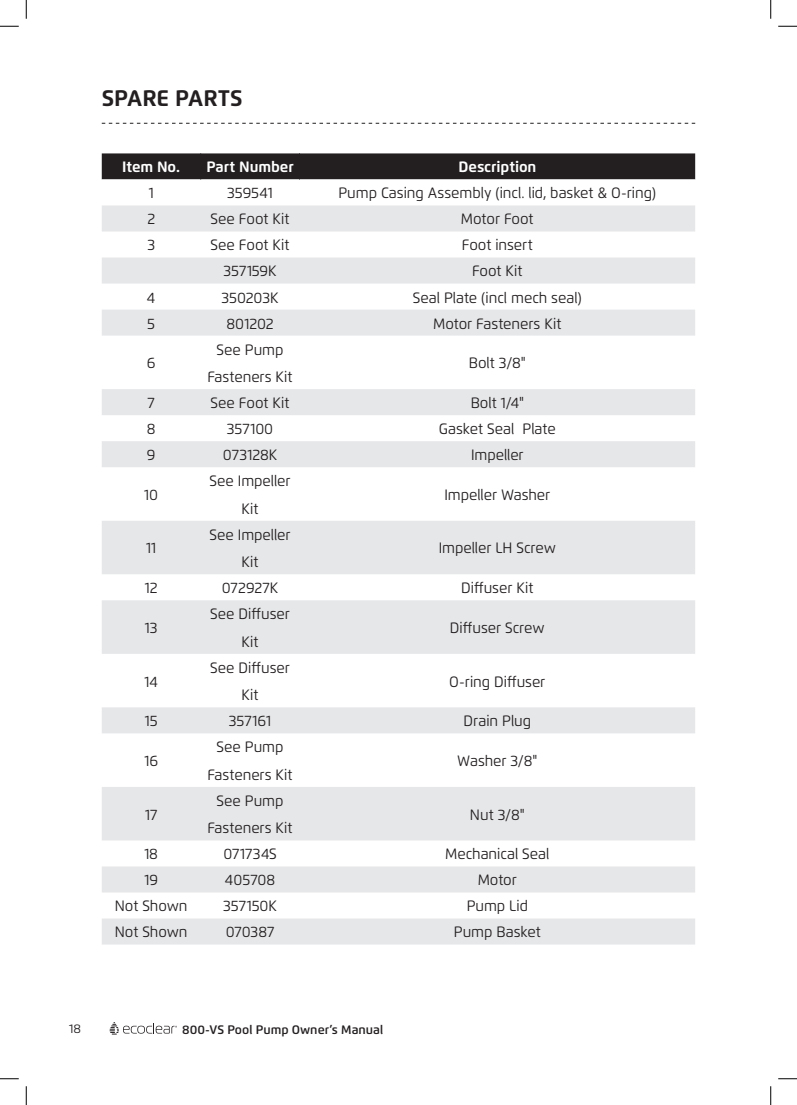
<style>
.page{position:relative;width:797px;height:1105px;background:#fff}
.page>*{position:absolute;margin:0;border:0;box-sizing:border-box;transform-origin:0 0}
.t1{font:700 22.5px "Flexo";color:#231f20}
.Ordering_Info_Chart{font:15px/27.5px "Flexo";color:#231f20;text-align:center;scale:.96 1}
.Ordering_Info_Chart-2{font:700 15px "Flexo";letter-spacing:-.005em;color:#fff}
.t2{font:12.5px "Flexo";color:#231f20}
.t3{font:600 12.38px "Flexo";color:#231f20}
</style>
<div class="page">
<svg style="left:109px;top:1022px;width:68px;height:12px"></svg>
<svg style="left:102px;top:205px;width:593px;height:739px"></svg>
<div style="left:102px;top:153px;width:593px;height:26px;background:#231f20"></div>
<svg style="left:102px;top:123px;width:593px;height:1px"></svg>
<svg style="left:0;top:25px;width:19px;height:2px"></svg>
<svg style="left:778px;top:25px;width:19px;height:2px"></svg>
<svg style="left:0;top:1078px;width:19px;height:1px"></svg>
<svg style="left:778px;top:1078px;width:19px;height:1px"></svg>
<svg style="left:25px;top:0;width:2px;height:19px"></svg>
<svg style="left:25px;top:1086px;width:2px;height:19px"></svg>
<svg style="left:770px;top:0;width:1px;height:19px"></svg>
<svg style="left:770px;top:1086px;width:1px;height:19px"></svg>
<p class="t1" style="left:102px;top:84px;width:142px">SPARE PARTS</p>
<p class="Ordering_Info_Chart-2" style="left:122px;top:158px;width:60px">Item No.</p>
<p class="Ordering_Info_Chart-2" style="left:206px;top:158px;width:89px">Part Number</p>
<p class="Ordering_Info_Chart-2" style="left:458px;top:158px;width:79px">Description</p>
<p class="Ordering_Info_Chart" style="left:149px;top:179px;width:7px">1</p>
<p class="Ordering_Info_Chart" style="left:227px;top:179px;width:49px">359541</p>
<p class="Ordering_Info_Chart" style="left:338px;top:179px;width:332px">Pump Casing Assembly (incl. lid, basket &amp; O-ring)</p>
<p class="Ordering_Info_Chart" style="left:147px;top:205px;width:10px">2</p>
<p class="Ordering_Info_Chart" style="left:211px;top:205px;width:84px">See Foot Kit</p>
<p class="Ordering_Info_Chart" style="left:461px;top:205px;width:77px">Motor Foot</p>
<p class="Ordering_Info_Chart" style="left:147px;top:231px;width:10px">3</p>
<p class="Ordering_Info_Chart" style="left:211px;top:231px;width:84px">See Foot Kit</p>
<p class="Ordering_Info_Chart" style="left:462px;top:231px;width:75px">Foot insert</p>
<p class="Ordering_Info_Chart" style="left:223px;top:257px;width:57px">357159K</p>
<p class="Ordering_Info_Chart" style="left:472px;top:257px;width:54px">Foot Kit</p>
<p class="Ordering_Info_Chart" style="left:147px;top:283px;width:10px">4</p>
<p class="Ordering_Info_Chart" style="left:221px;top:283px;width:61px">350203K</p>
<p class="Ordering_Info_Chart" style="left:413px;top:283px;width:177px">Seal Plate (incl mech seal)</p>
<p class="Ordering_Info_Chart" style="left:147px;top:310px;width:10px">5</p>
<p class="Ordering_Info_Chart" style="left:226px;top:310px;width:50px">801202</p>
<p class="Ordering_Info_Chart" style="left:433px;top:310px;width:135px">Motor Fasteners Kit</p>
<p class="Ordering_Info_Chart" style="left:147px;top:349px;width:11px">6</p>
<p class="Ordering_Info_Chart" style="left:207px;top:336px;width:90px">See Pump<br>Fasteners Kit</p>
<p class="Ordering_Info_Chart" style="left:469px;top:349px;width:61px">Bolt 3/8"</p>
<p class="Ordering_Info_Chart" style="left:148px;top:389px;width:9px">7</p>
<p class="Ordering_Info_Chart" style="left:211px;top:389px;width:84px">See Foot Kit</p>
<p class="Ordering_Info_Chart" style="left:470px;top:389px;width:57px">Bolt 1/4"</p>
<p class="Ordering_Info_Chart" style="left:147px;top:415px;width:11px">8</p>
<p class="Ordering_Info_Chart" style="left:227px;top:415px;width:50px">357100</p>
<p class="Ordering_Info_Chart" style="left:439px;top:415px;width:123px">Gasket Seal Plate</p>
<p class="Ordering_Info_Chart" style="left:147px;top:441px;width:11px">9</p>
<p class="Ordering_Info_Chart" style="left:223px;top:441px;width:58px">073128K</p>
<p class="Ordering_Info_Chart" style="left:471px;top:441px;width:56px">Impeller</p>
<p class="Ordering_Info_Chart" style="left:144px;top:481px;width:16px">10</p>
<p class="Ordering_Info_Chart" style="left:209px;top:467px;width:86px">See Impeller<br>Kit</p>
<p class="Ordering_Info_Chart" style="left:444px;top:481px;width:112px">Impeller Washer</p>
<p class="Ordering_Info_Chart" style="left:146px;top:534px;width:12px">11</p>
<p class="Ordering_Info_Chart" style="left:209px;top:521px;width:86px">See Impeller<br>Kit</p>
<p class="Ordering_Info_Chart" style="left:439px;top:534px;width:124px">Impeller LH Screw</p>
<p class="Ordering_Info_Chart" style="left:145px;top:574px;width:15px">12</p>
<p class="Ordering_Info_Chart" style="left:222px;top:574px;width:61px">072927K</p>
<p class="Ordering_Info_Chart" style="left:461px;top:574px;width:77px">Diffuser Kit</p>
<p class="Ordering_Info_Chart" style="left:145px;top:614px;width:15px">13</p>
<p class="Ordering_Info_Chart" style="left:210px;top:600px;width:84px">See Diffuser<br>Kit</p>
<p class="Ordering_Info_Chart" style="left:450px;top:614px;width:100px">Diffuser Screw</p>
<p class="Ordering_Info_Chart" style="left:144px;top:667px;width:16px">14</p>
<p class="Ordering_Info_Chart" style="left:210px;top:654px;width:84px">See Diffuser<br>Kit</p>
<p class="Ordering_Info_Chart" style="left:449px;top:667px;width:102px">O-ring Diffuser</p>
<p class="Ordering_Info_Chart" style="left:145px;top:707px;width:15px">15</p>
<p class="Ordering_Info_Chart" style="left:229px;top:707px;width:46px">357161</p>
<p class="Ordering_Info_Chart" style="left:463px;top:707px;width:72px">Drain Plug</p>
<p class="Ordering_Info_Chart" style="left:144px;top:747px;width:16px">16</p>
<p class="Ordering_Info_Chart" style="left:207px;top:733px;width:90px">See Pump<br>Fasteners Kit</p>
<p class="Ordering_Info_Chart" style="left:457px;top:747px;width:85px">Washer 3/8"</p>
<p class="Ordering_Info_Chart" style="left:145px;top:801px;width:14px">17</p>
<p class="Ordering_Info_Chart" style="left:207px;top:787px;width:90px">See Pump<br>Fasteners Kit</p>
<p class="Ordering_Info_Chart" style="left:470px;top:801px;width:59px">Nut 3/8"</p>
<p class="Ordering_Info_Chart" style="left:144px;top:840px;width:16px">18</p>
<p class="Ordering_Info_Chart" style="left:223px;top:840px;width:57px">071734S</p>
<p class="Ordering_Info_Chart" style="left:445px;top:840px;width:110px">Mechanical Seal</p>
<p class="Ordering_Info_Chart" style="left:144px;top:866px;width:16px">19</p>
<p class="Ordering_Info_Chart" style="left:225px;top:866px;width:54px">405708</p>
<p class="Ordering_Info_Chart" style="left:478px;top:866px;width:42px">Motor</p>
<p class="Ordering_Info_Chart" style="left:115px;top:892px;width:77px">Not Shown</p>
<p class="Ordering_Info_Chart" style="left:223px;top:892px;width:58px">357150K</p>
<p class="Ordering_Info_Chart" style="left:466px;top:892px;width:65px">Pump Lid</p>
<p class="Ordering_Info_Chart" style="left:115px;top:918px;width:77px">Not Shown</p>
<p class="Ordering_Info_Chart" style="left:226px;top:918px;width:52px">070387</p>
<p class="Ordering_Info_Chart" style="left:454px;top:918px;width:92px">Pump Basket</p>
<p class="t2" style="left:69px;top:1021px;width:13px">18</p>
<p class="t3" style="left:182px;top:1022px;width:202px">800-VS Pool Pump Owner’s Manual</p>
</div>
